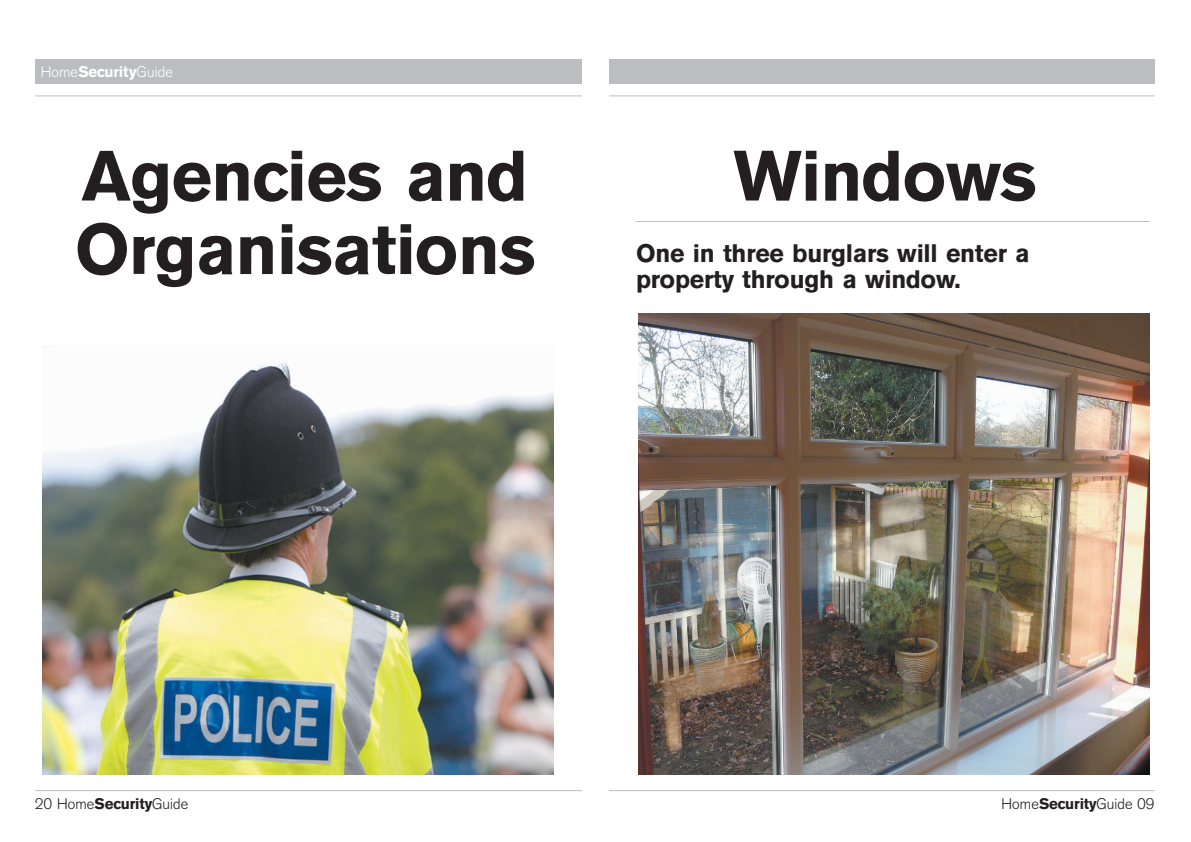
<style>
.page{position:relative;width:1191px;height:842px;background:#fff}
.page>*{position:absolute;margin:0;border:0;box-sizing:border-box;transform-origin:0 0}
.t1{font:700 70.6px "AK11";color:#231f20}
.t2{font:700 70.5px/73.4px "AK11";color:#231f20}
.t3{font:700 25.1px/26.1px "AK11";color:#231f20}
.t4{font:300 15.3px "AK11";color:#231f20}
.t5{font:300 15.3px "AK11";color:#fff}
.s1{font-weight:700}
</style>
<div class="page">
<div style="left:609px;top:59px;width:545px;height:25px;background:#bcbdc0"></div>
<hr style="left:609px;top:96px;width:545px;height:1px;background:#bcbdc0">
<hr style="left:609px;top:790px;width:545px;height:1px;background:#bcbdc0">
<hr style="left:636px;top:221px;width:513px;height:1px;background:#bcbdc0">
<img style="left:638px;top:314px;width:511px;height:460px">
<div style="left:35px;top:59px;width:546px;height:25px;background:#bcbdc0"></div>
<hr style="left:35px;top:96px;width:546px;height:1px;background:#bcbdc0">
<hr style="left:35px;top:790px;width:546px;height:1px;background:#bcbdc0">
<img style="left:42px;top:345px;width:512px;height:429px">
<p class="t5" style="left:41px;top:63px;width:134px">Home<span class="s1">Security</span>Guide</p>
<h2 class="t2" style="left:75px;top:138px;width:461px">Agencies and<br>Organisations</h2>
<h1 class="t1" style="left:733px;top:134px;width:304px">Windows</h1>
<p class="t3" style="left:636px;top:240px;width:395px">One in three burglars will enter a property through a window.</p>
<p class="t4" style="left:35px;top:795px;width:155px">20 Home<span class="s1">Security</span>Guide</p>
<p class="t4" style="left:1001px;top:795px;width:155px">Home<span class="s1">Security</span>Guide 09</p>
</div>
